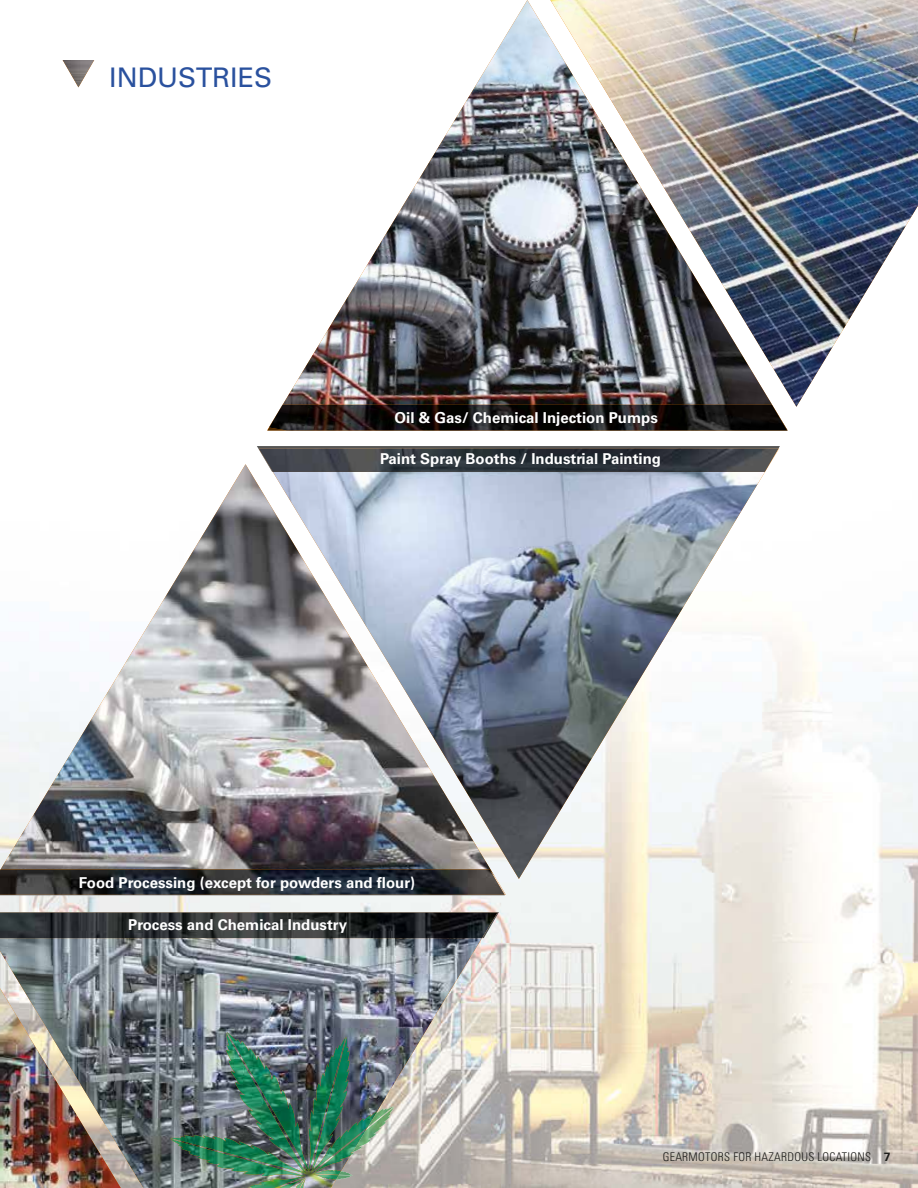
<style>
.page{position:relative;width:918px;height:1188px;background:#fff}
.page>*{position:absolute;margin:0;border:0;box-sizing:border-box;transform-origin:0 0}
.t1{font:27px "Univers LT Pro 55 Roman";color:#2a519e}
.t2{font:700 15px "Univers LT Pro 65";color:#fff}
.t3{font:300 condensed 12px "Univers LT Pro";letter-spacing:.025em;color:#1d1d1b}
.s1{font-family:"Univers LT Pro 65";font-weight:700;font-stretch:normal}
</style>
<div class="page">
<img style="left:0;top:60px;width:918px;height:1128px">
<img style="left:788px;top:0;width:130px;height:407px">
<img style="left:269px;top:0;width:519px;height:430px">
<img style="left:1px;top:464px;width:505px;height:431px">
<img style="left:259px;top:472px;width:14px;height:397px">
<img style="left:273px;top:472px;width:506px;height:407px">
<img style="left:367px;top:938px;width:130px;height:250px">
<img style="left:0;top:938px;width:367px;height:250px">
<img style="left:63px;top:60px;width:31px;height:27px">
<img style="left:227px;top:1032px;width:82px;height:141px">
<img style="left:226px;top:1033px;width:80px;height:102px">
<img style="left:311px;top:1037px;width:39px;height:136px">
<img style="left:308px;top:1036px;width:38px;height:136px">
<img style="left:351px;top:1107px;width:44px;height:49px">
<img style="left:367px;top:1106px;width:27px;height:22px">
<img style="left:311px;top:1112px;width:66px;height:60px">
<img style="left:339px;top:1175px;width:14px;height:5px">
<img style="left:312px;top:1175px;width:27px;height:5px">
<img style="left:341px;top:1171px;width:12px;height:4px">
<img style="left:312px;top:1170px;width:29px;height:5px">
<img style="left:247px;top:1176px;width:58px;height:12px">
<img style="left:170px;top:1174px;width:135px;height:2px">
<img style="left:170px;top:1135px;width:136px;height:39px">
<img style="left:257px;top:446px;width:523px;height:26px">
<img style="left:259px;top:448px;width:520px;height:24px">
<img style="left:267px;top:405px;width:520px;height:26px">
<img style="left:269px;top:405px;width:518px;height:25px">
<img style="left:0;top:869px;width:505px;height:26px">
<img style="left:0;top:912px;width:499px;height:26px">
<img style="left:0;top:913px;width:497px;height:25px">
<h1 class="t1" style="left:109px;top:59px;width:164px">INDUSTRIES</h1>
<p class="t2" style="left:395px;top:407px;width:265px">Oil &amp; Gas/ Chemical Injection Pumps</p>
<p class="t2" style="left:380px;top:448px;width:282px">Paint Spray Booths / Industrial Painting</p>
<p class="t2" style="left:79px;top:872px;width:338px">Food Processing (except for powders and flour)</p>
<p class="t2" style="left:128px;top:914px;width:220px">Process and Chemical Industry</p>
<p class="t3" style="left:663px;top:1148px;width:229px">GEARMOTORS FOR HAZARDOUS LOCATIONS <span class="s1">7</span></p>
</div>
